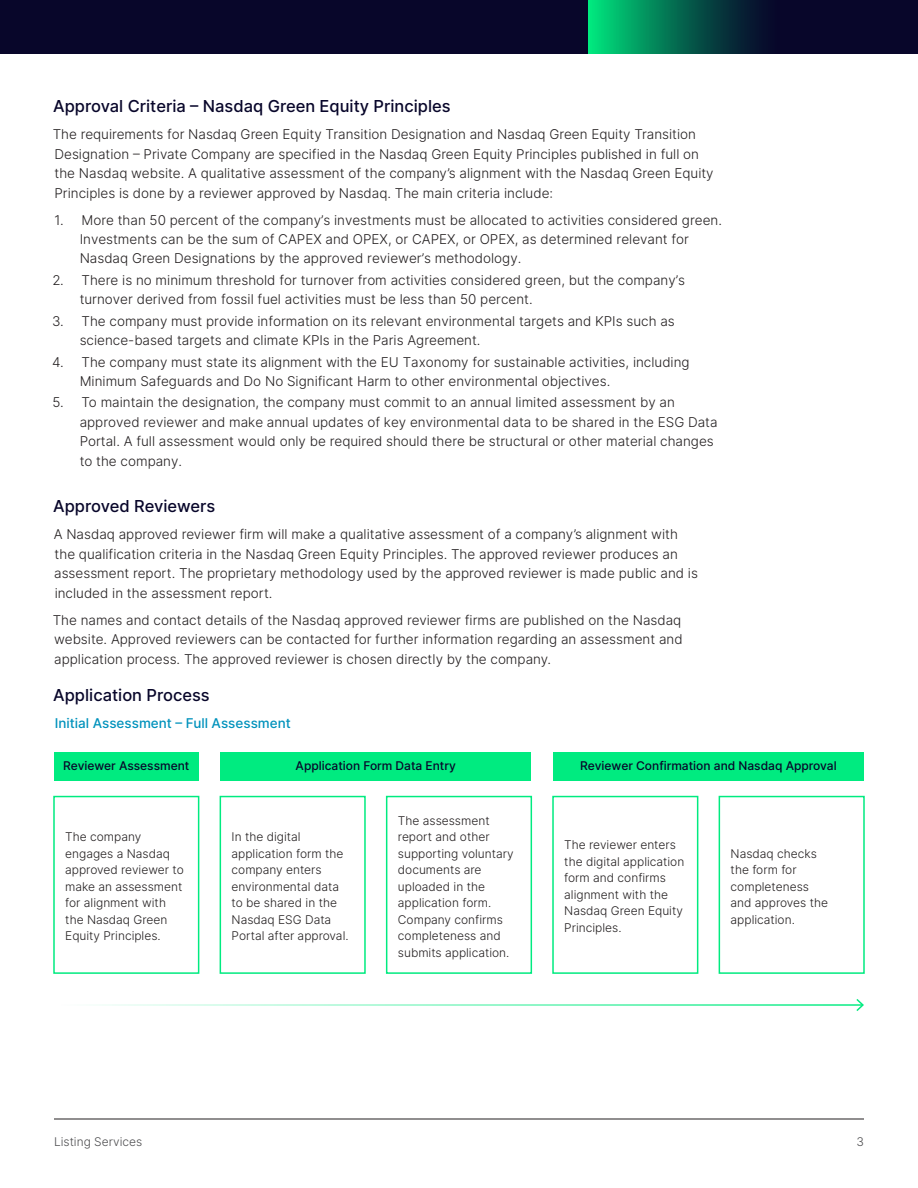
<style>
.page{position:relative;width:918px;height:1188px;background:#fff}
.page>*{position:absolute;margin:0;border:0;box-sizing:border-box;transform-origin:0 0}
.t1{font:500 16.5px "Inter";color:#08062a}
.t2{font:300 13.5px/19.5px "Inter";color:#231f20}
.t3{font:500 13.5px "Inter";color:#0092bc}
.t4{font:300 12px/16.5px "Inter";color:#231f20}
.t5{font:500 12px "Inter";color:#08062a}
.t6{font:300 12px "Inter";color:#4d4d4f}
</style>
<div class="page">
<div style="left:0;top:0;width:918px;height:54px;background:#08062a"></div>
<div style="left:588px;top:0;width:192px;height:54px;background:linear-gradient(to right,#00dd7a,#080023)"></div>
<hr style="left:54px;top:1119px;width:810px;height:1px;background:#231f20">
<div style="left:54px;top:752px;width:145px;height:29px;background:#00eb80"></div>
<div style="left:53px;top:796px;width:146px;height:178px;border:2px solid #00eb80"></div>
<div style="left:220px;top:752px;width:311px;height:29px;background:#00eb80"></div>
<div style="left:220px;top:796px;width:146px;height:178px;border:2px solid #00eb80"></div>
<div style="left:386px;top:796px;width:146px;height:178px;border:2px solid #00eb80"></div>
<div style="left:553px;top:752px;width:311px;height:29px;background:#00eb80"></div>
<div style="left:552px;top:796px;width:146px;height:178px;border:2px solid #00eb80"></div>
<div style="left:719px;top:796px;width:146px;height:178px;border:2px solid #00eb80"></div>
<hr style="left:54px;top:1004px;width:809px;height:2px;background:#00eb80">
<svg style="left:855px;top:999px;width:9px;height:12px"></svg>
<p class="t1" style="left:53px;top:94px;width:399px">Approval Criteria – Nasdaq Green Equity Principles</p>
<p class="t2" style="left:53px;top:125px;width:662px">The requirements for Nasdaq Green Equity Transition Designation and Nasdaq Green Equity Transition Designation – Private Company are specified in the Nasdaq Green Equity Principles published in full on the Nasdaq website. A qualitative assessment of the company’s alignment with the Nasdaq Green Equity Principles is done by a reviewer approved by Nasdaq. The main criteria include:</p>
<p class="t2" style="left:80px;top:210px;width:644px;text-indent:-25px">1. More than 50 percent of the company’s investments must be allocated to activities considered green.<br>Investments can be the sum of CAPEX and OPEX, or CAPEX, or OPEX, as determined relevant for<br>Nasdaq Green Designations by the approved reviewer’s methodology.</p>
<p class="t2" style="left:80px;top:270px;width:607px;text-indent:-27px">2. There is no minimum threshold for turnover from activities considered green, but the company’s turnover derived from fossil fuel activities must be less than 50 percent.</p>
<p class="t2" style="left:80px;top:311px;width:597px;text-indent:-28px">3. The company must provide information on its relevant environmental targets and KPIs such as science-based targets and climate KPIs in the Paris Agreement.</p>
<p class="t2" style="left:80px;top:352px;width:612px;text-indent:-27px">4. The company must state its alignment with the EU Taxonomy for sustainable activities, including<br>Minimum Safeguards and Do No Significant Harm to other environmental objectives.</p>
<p class="t2" style="left:80px;top:393px;width:639px;text-indent:-27px">5. To maintain the designation, the company must commit to an annual limited assessment by an approved reviewer and make annual updates of key environmental data to be shared in the ESG Data Portal. A full assessment would only be required should there be structural or other material changes to the company.</p>
<p class="t1" style="left:53px;top:494px;width:164px">Approved Reviewers</p>
<p class="t2" style="left:54px;top:525px;width:646px">A Nasdaq approved reviewer firm will make a qualitative assessment of a company’s alignment with the qualification criteria in the Nasdaq Green Equity Principles. The approved reviewer produces an assessment report. The proprietary methodology used by the approved reviewer is made public and is included in the assessment report.</p>
<p class="t2" style="left:53px;top:610px;width:631px;text-align:justify">The names and contact details of the Nasdaq approved reviewer firms are published on the Nasdaq website. Approved reviewers can be contacted for further information regarding an assessment and application process. The approved reviewer is chosen directly by the company.</p>
<p class="t1" style="left:53px;top:683px;width:158px">Application Process</p>
<p class="t3" style="left:55px;top:714px;width:238px">Initial Assessment – Full Assessment</p>
<p class="t5" style="left:63px;top:757px;width:128px">Reviewer Assessment</p>
<p class="t5" style="left:580px;top:757px;width:258px">Reviewer Confirmation and Nasdaq Approval</p>
<p class="t5" style="left:296px;top:757px;width:162px">Application Form Data Entry</p>
<p class="t4" style="left:65px;top:828px;width:120px">The company engages a Nasdaq approved reviewer to make an assessment for alignment with the Nasdaq Green<br>Equity Principles.</p>
<p class="t4" style="left:232px;top:828px;width:119px">In the digital application form the company enters environmental data to be shared in the<br>Nasdaq ESG Data<br>Portal after approval.</p>
<p class="t4" style="left:398px;top:812px;width:117px">The assessment report and other supporting voluntary documents are uploaded in the application form.<br>Company confirms completeness and submits application.</p>
<p class="t4" style="left:564px;top:837px;width:122px">The reviewer enters the digital application form and confirms alignment with the<br>Nasdaq Green Equity<br>Principles.</p>
<p class="t4" style="left:731px;top:845px;width:99px">Nasdaq checks the form for completeness and approves the application.</p>
<p class="t6" style="left:54px;top:1133px;width:90px">Listing Services</p>
<p class="t6" style="left:856px;top:1133px;width:9px">3</p>
</div>
